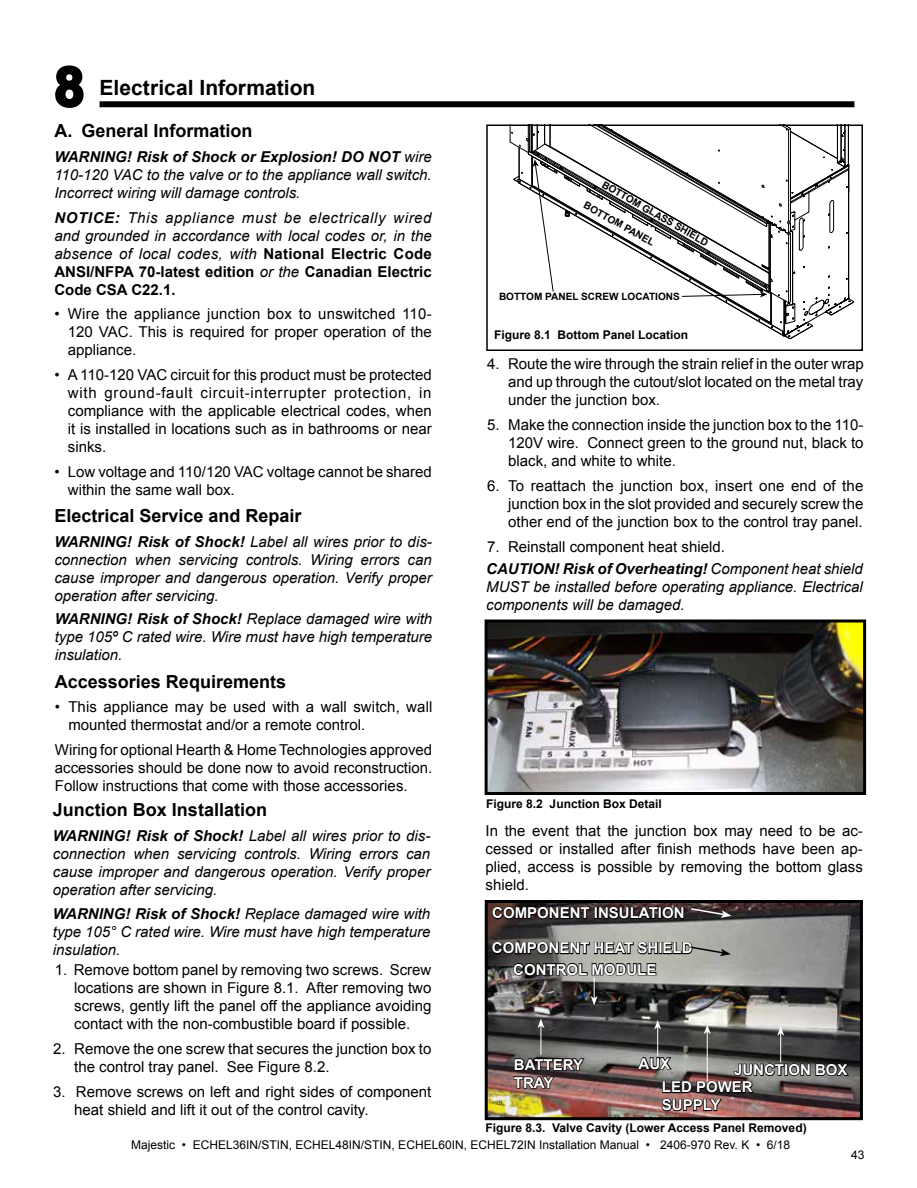
<style>
.page{position:relative;width:917px;height:1188px;background:#fff}
.page>*{position:absolute;margin:0;border:0;box-sizing:border-box;transform-origin:0 0}
.t1{font:700 54px "Arial";color:#000}
.t2{font:700 21px "Arial";color:#000}
.t3{font:700 18px "Arial";color:#000}
.t4{font:15px/18px "Arial";color:#000;text-align:justify}
.t5{font:italic 15px/18px "Arial";color:#000;text-align:justify}
.t6{font:700 15px/17.5px "Arial";color:#fff}
.t7{font:700 12px "Arial";color:#000}
.t8{font:12px "Arial";color:#000}
.t9{font:700 10.05px "Arial";color:#000}
.s1{font-weight:700}
.s2{font-weight:700;font-style:normal}
</style>
<div class="page">
<div style="left:100px;top:101px;width:754px;height:6px;background:#000"></div>
<svg style="left:55px;top:65px;width:29px;height:43px"></svg>
<img style="left:488px;top:624px;width:374px;height:167px">
<div style="left:484px;top:620px;width:382px;height:175px;border:3px solid #000"></div>
<div style="left:486px;top:125px;width:376px;height:226px;border:2px solid #000"></div>
<svg style="left:509px;top:125px;width:345px;height:215px"></svg>
<img style="left:488px;top:904px;width:370px;height:212px">
<div style="left:484px;top:900px;width:378px;height:220px;border:3px solid #000"></div>
<svg style="left:512px;top:1019px;width:74px;height:71px;background:#4e4645"></svg>
<img style="left:636px;top:1020px;width:214px;height:92px">
<svg style="left:491px;top:933px;width:239px;height:72px;background:#676662"></svg>
<svg style="left:491px;top:900px;width:100px;height:21px;background:#1c1413"></svg>
<div style="left:594px;top:907px;width:4px;height:12px;border:2px solid #000"></div>
<svg style="left:597px;top:906px;width:134px;height:14px;background:#2c2424"></svg>
<h1 class="t1" style="left:54px;top:51px;width:32px">8</h1>
<h2 class="t2" style="left:100px;top:74px;width:217px">Electrical Information</h2>
<p class="t3" style="left:54px;top:119px;width:200px">A. General Information</p>
<p class="t5" style="left:54px;top:148px;width:379px"><span class="s1">WARNING! Risk of Shock or Explosion! DO NOT</span> wire 110-120 VAC to the valve or to the appliance wall switch.<br>Incorrect wiring will damage controls.</p>
<p class="t5" style="left:54px;top:209px;width:379px"><span class="s1">NOTICE:</span> This appliance must be electrically wired and grounded in accordance with local codes or, in the absence of local codes, with <span class="s2">National Electric Code ANSI/NFPA 70-latest edition</span> or the <span class="s2">Canadian Electric Code CSA C22.1.</span></p>
<p class="t4" style="left:68px;top:305px;width:365px;text-indent:-14px">• Wire the appliance junction box to unswitched 110- 120 VAC. This is required for proper operation of the appliance.</p>
<p class="t4" style="left:68px;top:366px;width:365px;text-indent:-14px">• A 110-120 VAC circuit for this product must be protected with ground-fault circuit-interrupter protection, in compliance with the applicable electrical codes, when it is installed in locations such as in bathrooms or near sinks.</p>
<p class="t4" style="left:68px;top:463px;width:365px;text-indent:-14px">• Low voltage and 110/120 VAC voltage cannot be shared within the same wall box.</p>
<p class="t3" style="left:54px;top:504px;width:249px">Electrical Service and Repair</p>
<p class="t5" style="left:54px;top:533px;width:379px"><span class="s1">WARNING! Risk of Shock!</span> Label all wires prior to dis&shy;connection when servicing controls. Wiring errors can cause improper and dangerous operation. Verify proper operation after servicing.</p>
<p class="t5" style="left:55px;top:610px;width:379px"><span class="s1">WARNING! Risk of Shock!</span> Replace damaged wire with type 105º C rated wire. Wire must have high temperature insulation.</p>
<p class="t3" style="left:55px;top:669px;width:233px">Accessories Requirements</p>
<p class="t4" style="left:68px;top:698px;width:365px;text-indent:-14px">• This appliance may be used with a wall switch, wall mounted thermostat and/or a remote control.</p>
<p class="t4" style="left:55px;top:741px;width:379px">Wiring for optional Hearth &amp; Home Technologies approved accessories should be done now to avoid reconstruction.<br>Follow instructions that come with those accessories.</p>
<p class="t3" style="left:53px;top:797px;width:216px">Junction Box Installation</p>
<p class="t5" style="left:53px;top:827px;width:379px"><span class="s1">WARNING! Risk of Shock!</span> Label all wires prior to dis&shy;connection when servicing controls. Wiring errors can cause improper and dangerous operation. Verify proper operation after servicing.</p>
<p class="t5" style="left:53px;top:905px;width:379px"><span class="s1">WARNING! Risk of Shock!</span> Replace damaged wire with type 105° C rated wire. Wire must have high temperature insulation.</p>
<p class="t4" style="left:74px;top:961px;width:358px;text-indent:-20px">1. Remove bottom panel by removing two screws. Screw locations are shown in Figure 8.1. After removing two screws, gently lift the panel off the appliance avoiding contact with the non-combustible board if possible.</p>
<p class="t4" style="left:74px;top:1040px;width:358px;text-indent:-21px">2. Remove the one screw that secures the junction box to the control tray panel. See Figure 8.2.</p>
<p class="t4" style="left:74px;top:1083px;width:358px;text-indent:-21px">3. Remove screws on left and right sides of component heat shield and lift it out of the control cavity.</p>
<p class="t9" style="left:606px;top:178px;width:122px;rotate:30deg">BOTTOM GLASS SHIELD</p>
<p class="t9" style="left:587px;top:199px;width:81px;rotate:29deg">BOTTOM PANEL</p>
<p class="t9" style="left:499px;top:290px;width:182px">BOTTOM PANEL SCREW LOCATIONS</p>
<p class="t7" style="left:494px;top:327px;width:196px">Figure 8.1 Bottom Panel Location</p>
<p class="t4" style="left:508px;top:355px;width:357px;text-indent:-21px">4. Route the wire through the strain relief in the outer wrap and up through the cutout/slot located on the metal tray under the junction box.</p>
<p class="t4" style="left:508px;top:416px;width:357px;text-indent:-21px">5. Make the connection inside the junction box to the 110- 120V wire. Connect green to the ground nut, black to black, and white to white.</p>
<p class="t4" style="left:508px;top:477px;width:357px;text-indent:-21px">6. To reattach the junction box, insert one end of the junction box in the slot provided and securely screw the other end of the junction box to the control tray panel.</p>
<p class="t4" style="left:487px;top:538px;width:239px">7. Reinstall component heat shield.</p>
<p class="t5" style="left:486px;top:560px;width:378px"><span class="s1">CAUTION! Risk of Overheating!</span> Component heat shield MUST be installed before operating appliance. Electrical components will be damaged.</p>
<p class="t7" style="left:486px;top:796px;width:177px">Figure 8.2 Junction Box Detail</p>
<p class="t4" style="left:485px;top:821px;width:379px">In the event that the junction box may need to be ac&shy;cessed or installed after finish methods have been ap&shy;plied, access is possible by removing the bottom glass shield.</p>
<p class="t6" style="left:492px;top:905px;width:194px">COMPONENT INSULATION</p>
<p class="t6" style="left:492px;top:940px;width:202px">COMPONENT HEAT SHIELD</p>
<p class="t6" style="left:513px;top:961px;width:145px">CONTROL MODULE</p>
<p class="t6" style="left:514px;top:1056px;width:71px;line-height:18px">BATTERY<br>TRAY</p>
<p class="t6" style="left:638px;top:1055px;width:33px">AUX</p>
<p class="t6" style="left:661px;top:1062px;width:187px;text-indent:72px">JUNCTION BOX<br>LED POWER<br>SUPPLY</p>
<p class="t7" style="left:485px;top:1120px;width:323px">Figure 8.3. Valve Cavity (Lower Access Panel Removed)</p>
<p class="t8" style="left:131px;top:1137px;width:660px">Majestic • ECHEL36IN/STIN, ECHEL48IN/STIN, ECHEL60IN, ECHEL72IN Installation Manual • 2406-970 Rev. K • 6/18</p>
<p class="t8" style="left:851px;top:1147px;width:15px">43</p>
</div>
